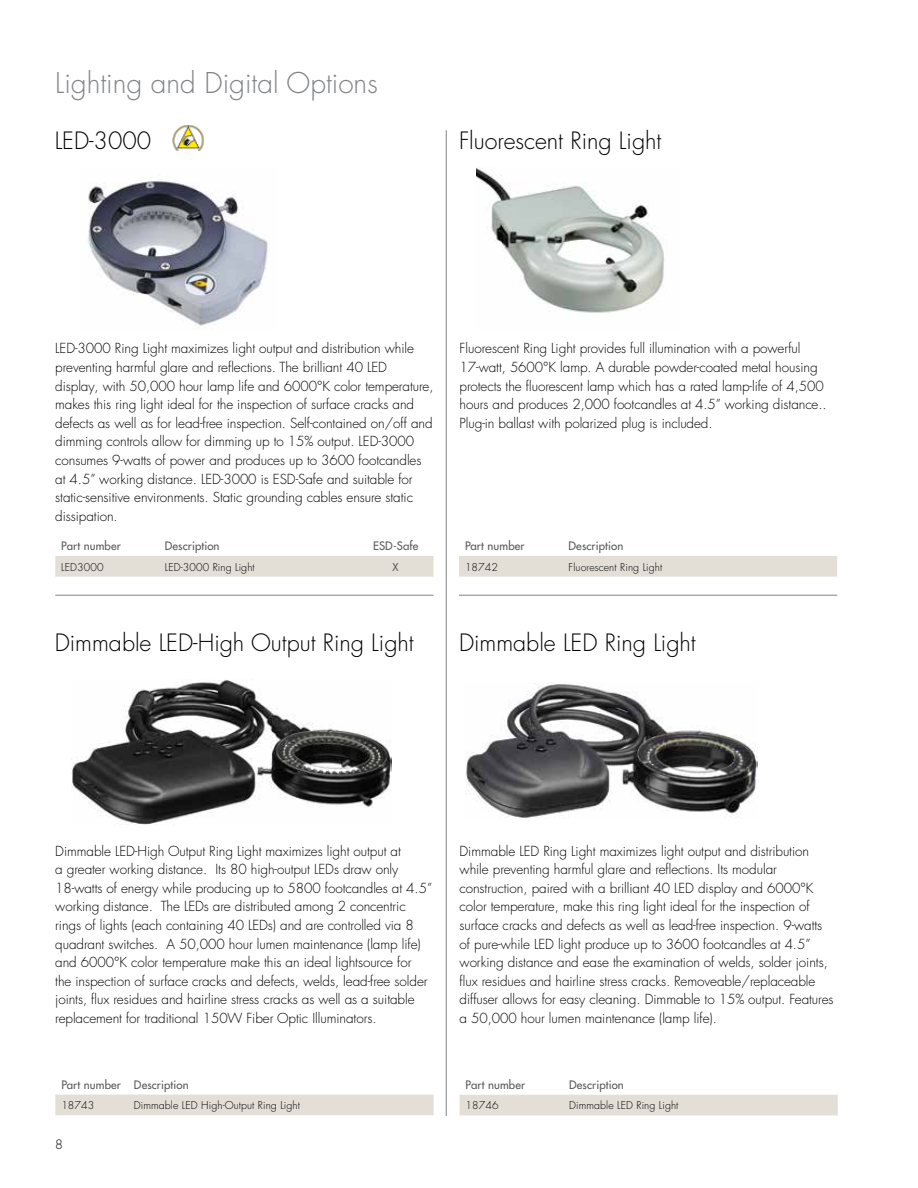
<style>
.page{position:relative;width:918px;height:1188px;background:#fff}
.page>*{position:absolute;margin:0;border:0;box-sizing:border-box;transform-origin:0 0}
.t1{font:300 27.9px "Futura LT Pro";color:#808285}
.t2{font:300 23.25px "Futura LT Pro";color:#000}
.t3{font:300 13.5px/18.6px "Futura LT Pro";letter-spacing:-.005em;color:#000}
.t4{font:300 12.6px "Futura LT Pro";color:#000}
.t5{font:500 11.4px "Futura LT Pro";letter-spacing:.01em;color:#58595b}
.t6{font:300 10.5px "Futura LT Pro";letter-spacing:.01em;color:#000}
.t7{font:500 10.5px "Futura LT Pro";color:#58595b}
</style>
<div class="page">
<img style="left:88px;top:180px;width:180px;height:146px">
<img style="left:71px;top:680px;width:320px;height:145px">
<img style="left:465px;top:682px;width:293px;height:136px">
<img style="left:477px;top:168px;width:188px;height:145px">
<hr style="left:446px;top:130px;width:1px;height:986px;background:#808285">
<hr style="left:55px;top:595px;width:378px;height:1px;background:#808285">
<hr style="left:459px;top:595px;width:378px;height:1px;background:#808285">
<div style="left:55px;top:556px;width:378px;height:21px;background:#e3dfd7"></div>
<div style="left:55px;top:1095px;width:377px;height:20px;background:#e3dfd7"></div>
<hr style="left:432px;top:1095px;width:2px;height:20px;background:#e3dfd7">
<div style="left:460px;top:1095px;width:378px;height:20px;background:#e3dfd7"></div>
<div style="left:459px;top:556px;width:378px;height:21px;background:#e3dfd7"></div>
<img style="left:172px;top:125px;width:32px;height:26px">
<h1 class="t1" style="left:55px;top:65px;width:324px">Lighting and Digital Options</h1>
<h2 class="t2" style="left:55px;top:125px;width:98px">LED-3000</h2>
<h2 class="t2" style="left:459px;top:125px;width:204px">Fluorescent Ring Light</h2>
<p class="t3" style="left:55px;top:339px;width:380px">LED-3000 Ring Light maximizes light output and distribution while preventing harmful glare and reflections. The brilliant 40 LED display, with 50,000 hour lamp life and 6000°K color temperature, makes this ring light ideal for the inspection of surface cracks and defects as well as for lead-free inspection. Self-contained on/off and dimming controls allow for dimming up to 15% output. LED-3000 consumes 9-watts of power and produces up to 3600 footcandles at 4.5” working distance. LED-3000 is ESD-Safe and suitable for static-sensitive environments. Static grounding cables ensure static dissipation.</p>
<p class="t5" style="left:61px;top:537px;width:61px">Part number</p>
<p class="t5" style="left:165px;top:537px;width:56px">Description</p>
<p class="t5" style="left:373px;top:537px;width:47px">ESD-Safe</p>
<p class="t6" style="left:61px;top:560px;width:44px">LED3000</p>
<p class="t6" style="left:165px;top:560px;width:91px">LED-3000 Ring Light</p>
<p class="t7" style="left:393px;top:559px;width:8px">X</p>
<p class="t3" style="left:460px;top:339px;width:369px">Fluorescent Ring Light provides full illumination with a powerful 17-watt, 5600°K lamp. A durable powder-coated metal housing protects the fluorescent lamp which has a rated lamp-life of 4,500 hours and produces 2,000 footcandles at 4.5” working distance..<br>Plug-in ballast with polarized plug is included.</p>
<p class="t5" style="left:465px;top:537px;width:61px">Part number</p>
<p class="t5" style="left:569px;top:537px;width:56px">Description</p>
<p class="t6" style="left:465px;top:560px;width:34px">18742</p>
<p class="t6" style="left:569px;top:560px;width:95px">Fluorescent Ring Light</p>
<h2 class="t2" style="left:55px;top:627px;width:361px">Dimmable LED-High Output Ring Light</h2>
<h2 class="t2" style="left:459px;top:627px;width:238px">Dimmable LED Ring Light</h2>
<p class="t3" style="left:55px;top:841px;width:379px">Dimmable LED-High Output Ring Light maximizes light output at<br>a greater working distance. Its 80 high-output LEDs draw only 18-watts of energy while producing up to 5800 footcandles at 4.5” working distance. The LEDs are distributed among 2 concentric rings of lights (each containing 40 LEDs) and are controlled via 8 quadrant switches. A 50,000 hour lumen maintenance (lamp life) and 6000°K color temperature make this an ideal lightsource for<br>the inspection of surface cracks and defects, welds, lead-free solder joints, flux residues and hairline stress cracks as well as a suitable replacement for traditional 150W Fiber Optic Illuminators.</p>
<p class="t3" style="left:460px;top:842px;width:376px">Dimmable LED Ring Light maximizes light output and distribution while preventing harmful glare and reflections. Its modular construction, paired with a brilliant 40 LED display and 6000°K color temperature, make this ring light ideal for the inspection of surface cracks and defects as well as lead-free inspection. 9-watts of pure-while LED light produce up to 3600 footcandles at 4.5” working distance and ease the examination of welds, solder joints, flux residues and hairline stress cracks. Removeable/replaceable diffuser allows for easy cleaning. Dimmable to 15% output. Features a 50,000 hour lumen maintenance (lamp life).</p>
<p class="t5" style="left:61px;top:1076px;width:129px">Part number Description</p>
<p class="t6" style="left:61px;top:1099px;width:34px">18743</p>
<p class="t6" style="left:134px;top:1099px;width:168px">Dimmable LED High-Output Ring Light</p>
<p class="t4" style="left:55px;top:1136px;width:9px">8</p>
<p class="t5" style="left:466px;top:1076px;width:61px">Part number</p>
<p class="t5" style="left:569px;top:1076px;width:56px">Description</p>
<p class="t6" style="left:466px;top:1099px;width:34px">18746</p>
<p class="t6" style="left:569px;top:1099px;width:111px">Dimmable LED Ring Light</p>
</div>
